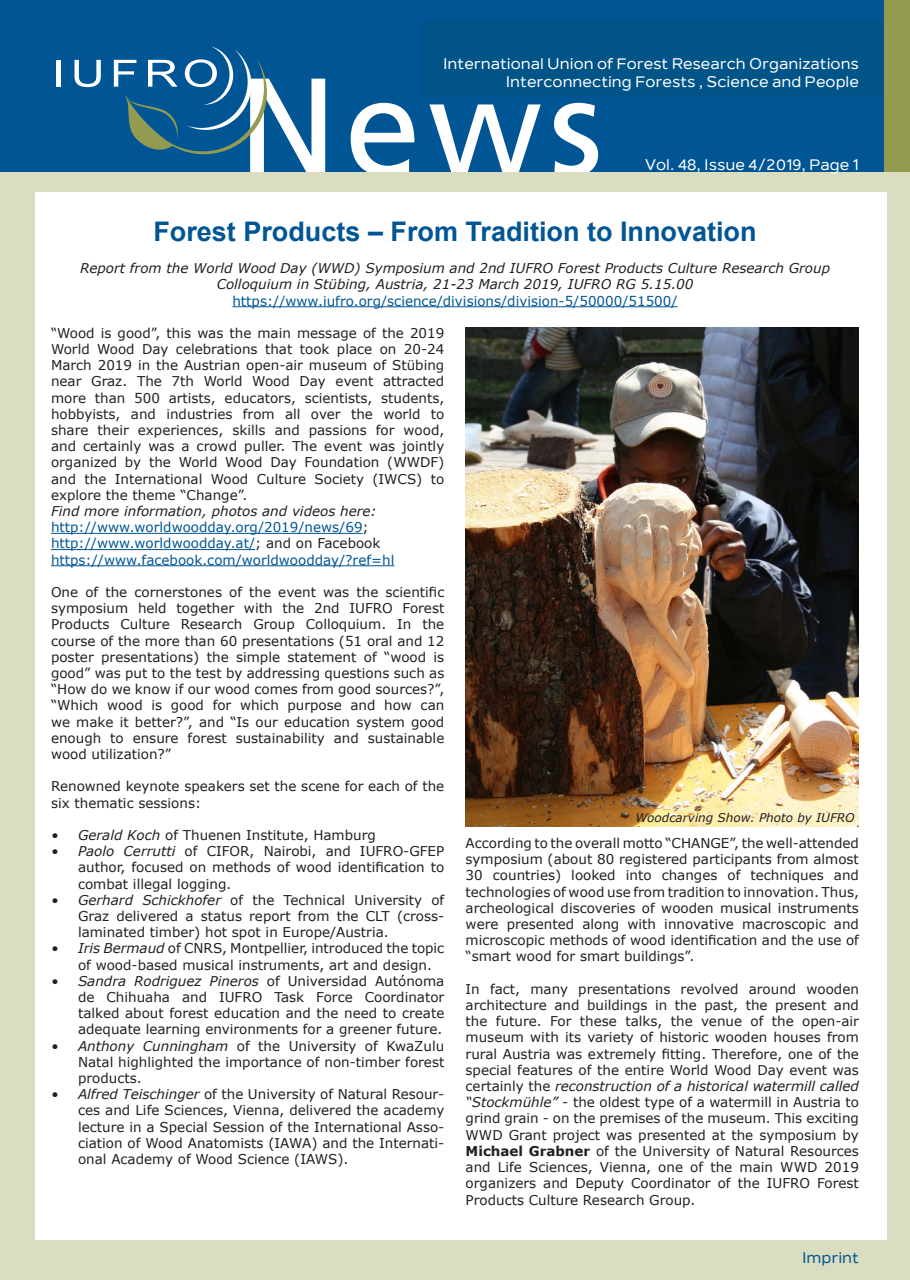
<style>
.page{position:relative;width:910px;height:1280px;background:#fff}
.page>*{position:absolute;margin:0;border:0;box-sizing:border-box;transform-origin:0 0}
.t1{font:700 27px "Arial";color:#005594}
.t2{font:500 15px "Nolan";color:#fff}
.t3{font:500 15px "Nolan";color:#005594}
.t4{font:13.5px/16.2px "Verdana";color:#231f20;text-align:justify}
.t5{font:13.5px "Verdana";color:#005594}
.t6{font:italic 13.5px/16.2px "Verdana";color:#231f20;text-align:center}
.t7{font:italic 12px "Verdana";color:#231f20}
.s1{color:#231f20}
.s2{font-style:italic}
.s3{font-weight:700}
</style>
<div class="page">
<div style="left:0;top:0;width:901px;height:173px;background:#005594"></div>
<div style="left:884px;top:0;width:26px;height:173px;background:#939b50"></div>
<svg style="left:351px;top:103px;width:63px;height:69px"></svg>
<svg style="left:429px;top:104px;width:112px;height:68px"></svg>
<svg style="left:554px;top:103px;width:44px;height:69px"></svg>
<hr style="left:57px;top:60px;width:4px;height:27px;background:#fff">
<svg style="left:74px;top:60px;width:27px;height:27px"></svg>
<svg style="left:114px;top:46px;width:211px;height:126px"></svg>
<div style="left:0;top:172px;width:910px;height:1108px;background:#daddbf"></div>
<div style="left:35px;top:192px;width:852px;height:1048px;background:#fff"></div>
<div style="left:421px;top:20px;width:460px;height:76px;background:#005487"></div>
<hr style="left:51px;top:533px;width:312px;height:1px;background:#005594">
<hr style="left:51px;top:549px;width:204px;height:1px;background:#005594">
<hr style="left:51px;top:565px;width:343px;height:1px;background:#005594">
<hr style="left:232px;top:306px;width:445px;height:1px;background:#005594">
<img style="left:466px;top:327px;width:393px;height:499px">
<p class="t2" style="left:443px;top:55px;width:417px">International Union of Forest Research Organizations</p>
<p class="t2" style="left:506px;top:73px;width:355px">Interconnecting Forests , Science and People</p>
<p class="t2" style="left:645px;top:156px;width:215px">Vol. 48, Issue 4/2019, Page 1</p>
<p class="t1" style="left:153px;top:213px;width:605px">Forest Products – From Tradition to Innovation</p>
<p class="t6" style="left:80px;top:260px;width:752px">Report from the World Wood Day (WWD) Symposium and 2nd IUFRO Forest Products Culture Research Group<br>Colloquium in Stübing, Austria, 21-23 March 2019, IUFRO RG 5.15.00</p>
<p class="t5" style="left:232px;top:291px;width:447px">https://www.iufro.org/science/divisions/division-5/50000/51500/</p>
<p class="t4" style="left:51px;top:325px;width:395px">“Wood is good”, this was the main message of the 2019<br>World Wood Day celebrations that took place on 20-24<br>March 2019 in the Austrian open-air museum of Stübing near Graz. The 7th World Wood Day event attracted more than 500 artists, educators, scientists, students, hobbyists, and industries from all over the world to share their experiences, skills and passions for wood, and certainly was a crowd puller. The event was jointly organized by the World Wood Day Foundation (WWDF) and the International Wood Culture Society (IWCS) to explore the theme “Change”.</p>
<p class="t6" style="left:51px;top:503px;width:327px">Find more information, photos and videos here:</p>
<p class="t5" style="left:51px;top:518px;width:319px">http://www.worldwoodday.org/2019/news/69<span class="s1">;</span></p>
<p class="t5" style="left:51px;top:534px;width:331px">http://www.worldwoodday.at/<span class="s1">; and on Facebook</span></p>
<p class="t5" style="left:51px;top:550px;width:345px">https://www.facebook.com/worldwoodday/?ref=hl</p>
<p class="t4" style="left:51px;top:584px;width:395px">One of the cornerstones of the event was the scientific symposium held together with the 2nd IUFRO Forest Products Culture Research Group Colloquium. In the course of the more than 60 presentations (51 oral and 12 poster presentations) the simple statement of “wood is good” was put to the test by addressing questions such as “How do we know if our wood comes from good sources?”, “Which wood is good for which purpose and how can we make it better?”, and “Is our education system good enough to ensure forest sustainability and sustainable wood utilization?”</p>
<p class="t4" style="left:51px;top:778px;width:395px">Renowned keynote speakers set the scene for each of the six thematic sessions:</p>
<p class="t4" style="left:51px;top:827px;width:326px"><span class="s2">• Gerald Koch</span> of Thuenen Institute, Hamburg</p>
<p class="t4" style="left:78px;top:843px;width:368px;text-indent:-27px"><span class="s2">• Paolo Cerrutti</span> of CIFOR, Nairobi, and IUFRO-GFEP author, focused on methods of wood identification to combat illegal logging.</p>
<p class="t4" style="left:78px;top:892px;width:368px;text-indent:-27px"><span class="s2">• Gerhard Schickhofer</span> of the Technical University of Graz delivered a status report from the CLT (cross&shy;laminated timber) hot spot in Europe/Austria.</p>
<p class="t4" style="left:78px;top:940px;width:368px;text-indent:-27px"><span class="s2">• Iris Bermaud</span> of CNRS, Montpellier, introduced the topic of wood-based musical instruments, art and design.</p>
<p class="t4" style="left:78px;top:973px;width:368px;text-indent:-27px"><span class="s2">• Sandra Rodriguez Pineros</span> of Universidad Autónoma de Chihuaha and IUFRO Task Force Coordinator talked about forest education and the need to create adequate learning environments for a greener future.</p>
<p class="t4" style="left:78px;top:1037px;width:368px;text-indent:-27px"><span class="s2">• Anthony Cunningham</span> of the University of KwaZulu Natal highlighted the importance of non-timber forest products.</p>
<p class="t4" style="left:78px;top:1086px;width:368px;text-indent:-27px"><span class="s2">• Alfred Teischinger</span> of the University of Natural Resour&shy;ces and Life Sciences, Vienna, delivered the academy lecture in a Special Session of the International Asso&shy;ciation of Wood Anatomists (IAWA) and the Internati&shy;onal Academy of Wood Science (IAWS).</p>
<p class="t7" style="left:635px;top:809px;width:221px">Woodcarving Show. Photo by IUFRO</p>
<p class="t4" style="left:466px;top:835px;width:395px">According to the overall motto “CHANGE”, the well-attended symposium (about 80 registered participants from almost 30 countries) looked into changes of techniques and technologies of wood use from tradition to innovation. Thus, archeological discoveries of wooden musical instruments were presented along with innovative macroscopic and microscopic methods of wood identification and the use of “smart wood for smart buildings”.</p>
<p class="t4" style="left:466px;top:981px;width:395px">In fact, many presentations revolved around wooden architecture and buildings in the past, the present and the future. For these talks, the venue of the open-air museum with its variety of historic wooden houses from rural Austria was extremely fitting. Therefore, one of the special features of the entire World Wood Day event was certainly the <span class="s2">reconstruction of a historical watermill called “Stockmühle”</span> - the oldest type of a watermill in Austria to grind grain - on the premises of the museum. This exciting WWD Grant project was presented at the symposium by <span class="s3">Michael Grabner</span> of the University of Natural Resources and Life Sciences, Vienna, one of the main WWD 2019 organizers and Deputy Coordinator of the IUFRO Forest Products Culture Research Group.</p>
<p class="t3" style="left:802px;top:1248px;width:58px">Imprint</p>
</div>
